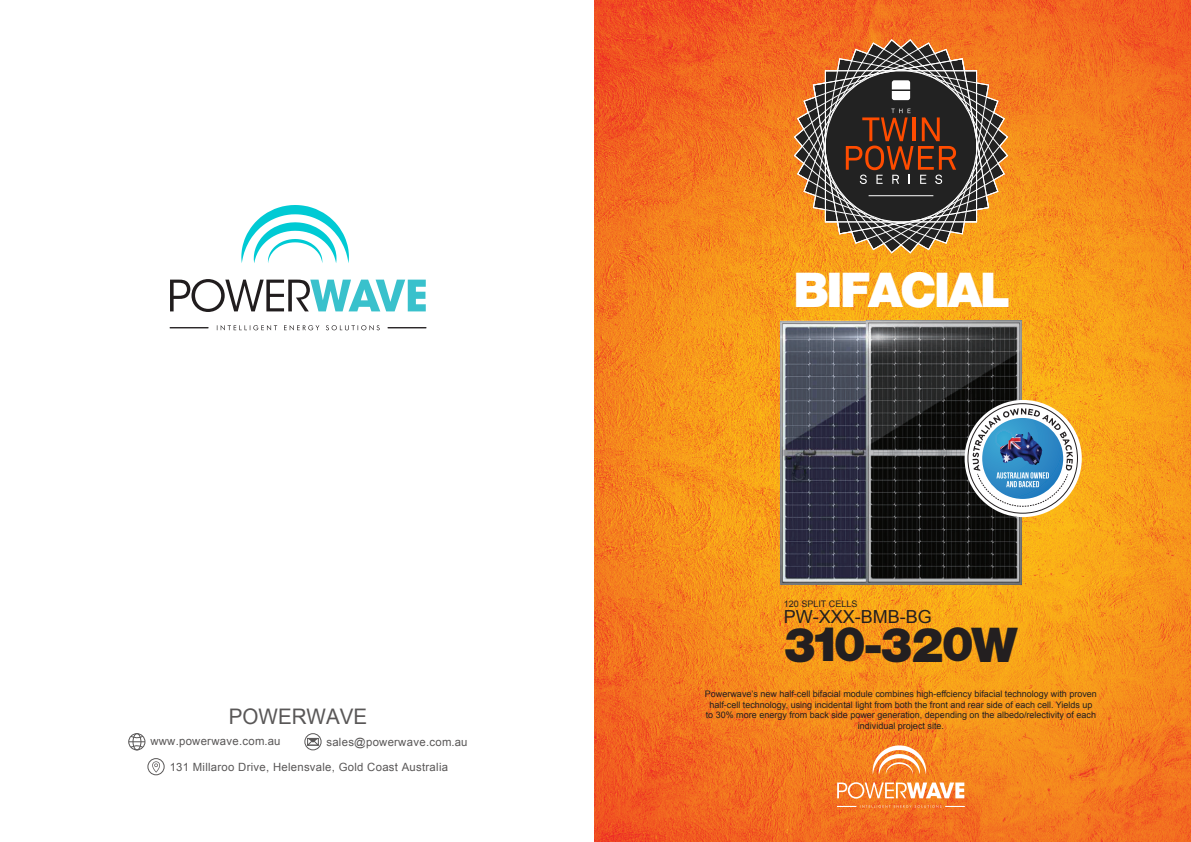
<style>
.page{position:relative;width:1191px;height:842px;background:#fff}
.page>*{position:absolute;margin:0;border:0;box-sizing:border-box;transform-origin:0 0}
.t1{font:900 48px "Helvetica Neue LT Pro";letter-spacing:-.05em;color:#231f20}
.t2{font:900 48px "Helvetica Neue LT Pro";letter-spacing:-.05em;color:#fff}
.t3{font:21.4px "Arial";color:#595757;scale:.96 1}
.t4{font:18px "Arial";color:#231f20}
.t5{font:11.3px/24.8px "Arial";letter-spacing:.025em;color:#595757}
.t6{font:9px/10.8px "Arial";color:#231f20;text-align:center}
</style>
<div class="page">
<img style="left:595px;top:0;width:596px;height:842px">
<svg style="left:794px;top:40px;width:213px;height:213px;background:#f28b25"></svg>
<svg style="left:797px;top:43px;width:207px;height:207px;background:#d5812f"></svg>
<svg style="left:804px;top:49px;width:194px;height:194px;background:#69523f"></svg>
<svg style="left:170px;top:279px;width:256px;height:33px"></svg>
<svg style="left:241px;top:205px;width:108px;height:58px"></svg>
<svg style="left:217px;top:325px;width:163px;height:5px"></svg>
<hr style="left:388px;top:327px;width:38px;height:1px;background:#211d1e">
<hr style="left:170px;top:327px;width:38px;height:1px;background:#211d1e">
<svg style="left:307px;top:738px;width:12px;height:8px"></svg>
<div style="left:305px;top:733px;width:16px;height:17px;border:1px solid #595757;border-radius:50%"></div>
<div style="left:128px;top:733px;width:17px;height:17px;border:1px solid #595757;border-radius:50%"></div>
<div style="left:133px;top:733px;width:8px;height:17px;border:1px solid #595757;border-radius:50%"></div>
<svg style="left:129px;top:736px;width:16px;height:12px"></svg>
<div style="left:148px;top:758px;width:16px;height:17px;border:1px solid #595757;border-radius:50%"></div>
<svg style="left:152px;top:761px;width:8px;height:11px"></svg>
<img style="left:780px;top:321px;width:241px;height:263px">
<svg style="left:837px;top:782px;width:127px;height:17px"></svg>
<svg style="left:872px;top:745px;width:54px;height:29px"></svg>
<svg style="left:837px;top:805px;width:127px;height:3px"></svg>
<svg style="left:964px;top:400px;width:117px;height:117px"></svg>
<svg style="left:972px;top:408px;width:100px;height:99px"></svg>
<h2 class="t3" style="left:229px;top:703px;width:146px">POWERWAVE</h2>
<p class="t5" style="left:150px;top:729px;width:131px">www.powerwave.com.au</p>
<p class="t5" style="left:170px;top:729px;width:299px;text-indent:157px">sales@powerwave.com.au<br>131 Millaroo Drive, Helensvale, Gold Coast Australia</p>
<h1 class="t2" style="left:793px;top:261px;width:218px">BIFACIAL</h1>
<p class="t6" style="left:784px;top:598px;width:75px">120 SPLIT CELLS</p>
<h1 class="t1" style="left:784px;top:616px;width:235px">310-320W</h1>
<h3 class="t4" style="left:784px;top:605px;width:150px">PW-XXX-BMB-BG</h3>
<p class="t6" style="left:705px;top:688px;width:393px">Powerwave’s new half-cell bifacial module combines high-effciency bifacial technology with proven half-cell technology, using incidental light from both the front and rear side of each cell. Yields up to 30% more energy from back side power generation, depending on the albedo/relectivity of each individual project site.</p>
</div>
